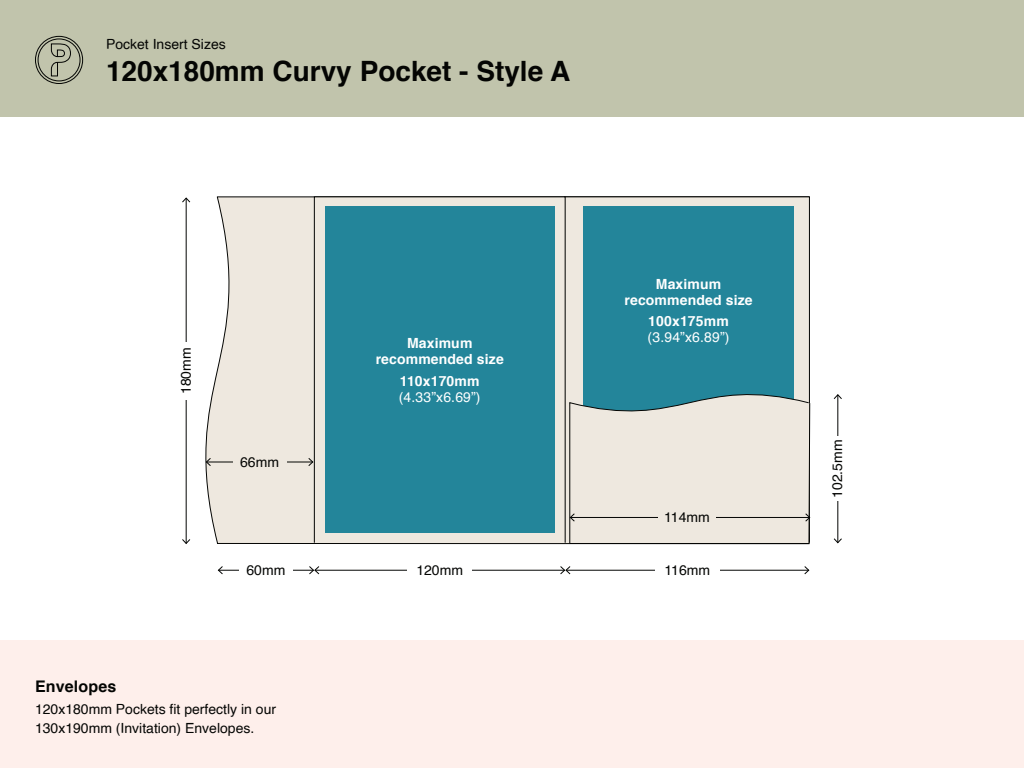
<style>
.page{position:relative;width:1024px;height:768px;background:#fff}
.page>*{position:absolute;margin:0;border:0;box-sizing:border-box;transform-origin:0 0}
.t1{font:700 28px "Helvetica";color:#040503}
.t2{font:700 16px "Helvetica";letter-spacing:.01em;color:#040503}
.t3{font:14px/19px "Helvetica";color:#040503}
.t4{font:700 14px/16px "Helvetica";letter-spacing:.01em;color:#fff;text-align:center}
.t5{font:14px "Helvetica";letter-spacing:.01em;color:#fff}
</style>
<div class="page">
<div style="left:0;top:0;width:1024px;height:117px;background:#c1c4ac"></div>
<svg style="left:50px;top:43px;width:21px;height:34px"></svg>
<div style="left:35px;top:36px;width:48px;height:48px;border:1px solid #040503;border-radius:50%"></div>
<div style="left:38px;top:38px;width:43px;height:43px;border:1px solid #040503;border-radius:50%"></div>
<div style="left:0;top:640px;width:1024px;height:128px;background:#feefeb"></div>
<svg style="left:205px;top:196px;width:605px;height:349px;background:#e7e2db"></svg>
<div style="left:565px;top:197px;width:244px;height:346px;background:#eee8df"></div>
<div style="left:314px;top:197px;width:251px;height:346px;background:#eee8df"></div>
<div style="left:314px;top:196px;width:252px;height:347px;border:1px solid #040503"></div>
<div style="left:583px;top:206px;width:211px;height:337px;background:#23859a"></div>
<svg style="left:569px;top:389px;width:242px;height:155px"></svg>
<hr style="left:218px;top:570px;width:95px;height:1px;background:#040503">
<svg style="left:217px;top:566px;width:7px;height:9px"></svg>
<hr style="left:315px;top:570px;width:250px;height:1px;background:#040503">
<svg style="left:308px;top:566px;width:12px;height:9px"></svg>
<hr style="left:570px;top:517px;width:240px;height:1px;background:#040503">
<svg style="left:569px;top:512px;width:7px;height:11px"></svg>
<svg style="left:804px;top:512px;width:7px;height:11px"></svg>
<div style="left:239px;top:557px;width:54px;height:27px;background:#fff"></div>
<div style="left:408px;top:557px;width:64px;height:27px;background:#fff"></div>
<div style="left:658px;top:504px;width:58px;height:27px;background:#eee8df"></div>
<hr style="left:186px;top:198px;width:1px;height:345px;background:#040503">
<svg style="left:182px;top:538px;width:9px;height:6px"></svg>
<svg style="left:182px;top:197px;width:9px;height:7px"></svg>
<div style="left:173px;top:342px;width:27px;height:58px;background:#fff"></div>
<hr style="left:837px;top:395px;width:1px;height:148px;background:#040503">
<svg style="left:833px;top:537px;width:9px;height:7px"></svg>
<svg style="left:833px;top:394px;width:9px;height:6px"></svg>
<div style="left:824px;top:437px;width:27px;height:64px;background:#fff"></div>
<div style="left:325px;top:206px;width:229px;height:327px;background:#23859a"></div>
<hr style="left:206px;top:462px;width:107px;height:1px;background:#040503">
<svg style="left:205px;top:457px;width:7px;height:10px"></svg>
<svg style="left:307px;top:457px;width:7px;height:10px"></svg>
<div style="left:233px;top:448px;width:54px;height:28px;background:#eee8df"></div>
<hr style="left:566px;top:570px;width:243px;height:1px;background:#040503">
<svg style="left:559px;top:566px;width:12px;height:9px"></svg>
<svg style="left:803px;top:566px;width:7px;height:9px"></svg>
<div style="left:655px;top:557px;width:64px;height:27px;background:#fff"></div>
<p class="t3" style="left:106px;top:35px;width:121px">Pocket Insert Sizes</p>
<h1 class="t1" style="left:106px;top:49px;width:466px">120x180mm Curvy Pocket - Style A</h1>
<p class="t3" style="left:177px;top:394px;width:48px;rotate:-90deg">180mm</p>
<p class="t3" style="left:240px;top:453px;width:40px">66mm</p>
<p class="t4" style="left:376px;top:335px;width:130px">Maximum recommended size</p>
<p class="t4" style="left:400px;top:373px;width:81px">110x170mm</p>
<p class="t5" style="left:399px;top:386px;width:83px">(4.33”x6.69”)</p>
<p class="t3" style="left:247px;top:561px;width:40px">60mm</p>
<p class="t3" style="left:416px;top:561px;width:48px">120mm</p>
<p class="t2" style="left:35px;top:674px;width:83px">Envelopes</p>
<p class="t3" style="left:35px;top:700px;width:243px">120x180mm Pockets fit perfectly in our<br>130x190mm (Invitation) Envelopes.</p>
<p class="t4" style="left:625px;top:276px;width:130px">Maximum recommended size</p>
<p class="t4" style="left:648px;top:314px;width:82px">100x175mm</p>
<p class="t5" style="left:648px;top:327px;width:83px">(3.94”x6.89”)</p>
<p class="t3" style="left:664px;top:508px;width:47px">114mm</p>
<p class="t3" style="left:665px;top:561px;width:47px">116mm</p>
<p class="t3" style="left:828px;top:498px;width:60px;rotate:-90deg">102.5mm</p>
</div>
